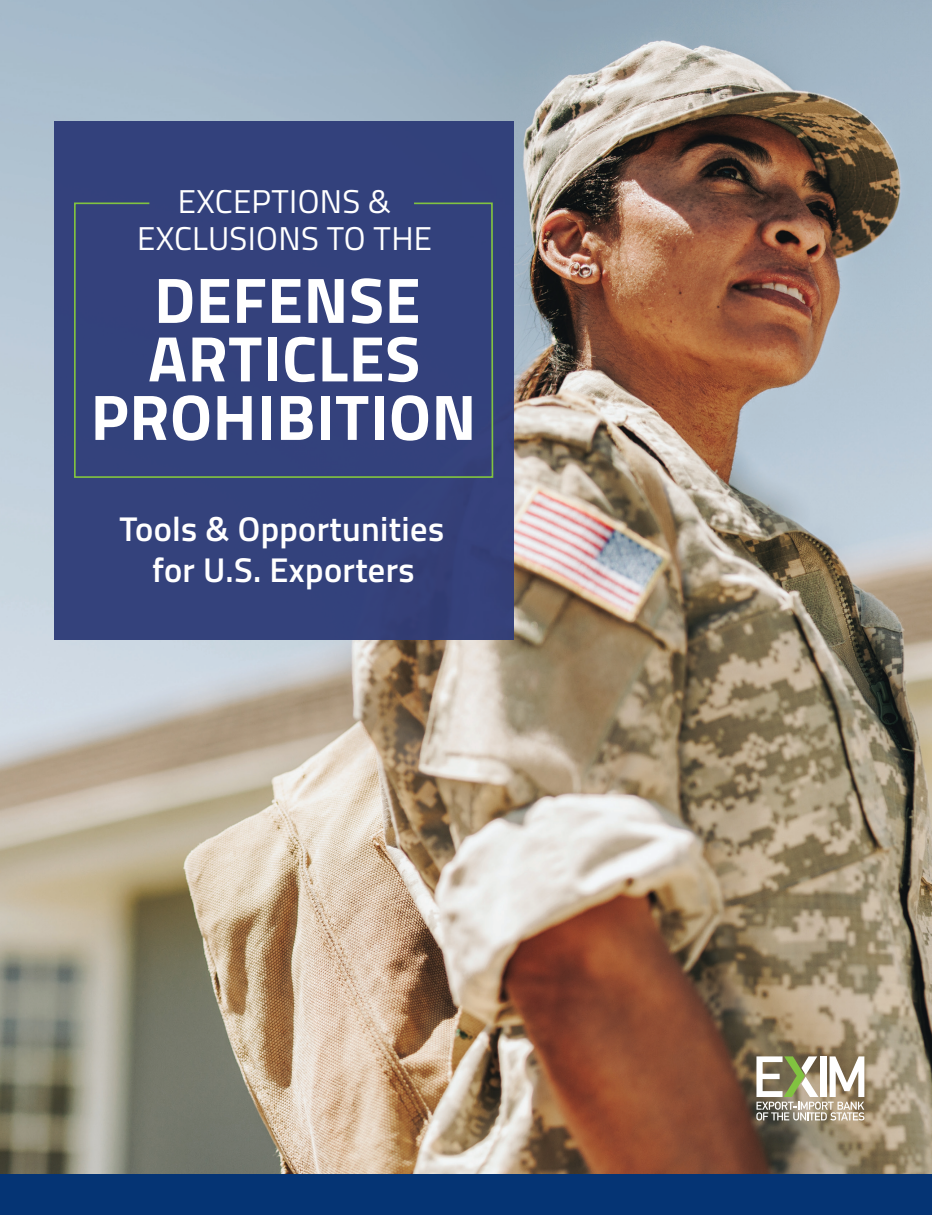
<style>
.page{position:relative;width:932px;height:1215px;background:#fff}
.page>*{position:absolute;margin:0;border:0;box-sizing:border-box;transform-origin:0 0}
.t1{font:700 64.5px/58.5px "Titillium Web";letter-spacing:.01em;color:#fff;text-align:center}
.t2{font:600 34.35px/40.7px "Titillium Web";letter-spacing:.01em;color:#fff;text-align:center}
.t3{font:33px/36.3px "Titillium Web";letter-spacing:.01em;color:#fff;text-align:center}
</style>
<div class="page">
<img style="left:0;top:0;width:932px;height:1174px">
<svg style="left:756px;top:1056px;width:108px;height:65px"></svg>
<div style="left:0;top:1174px;width:932px;height:41px;background:#053474"></div>
<div style="left:54px;top:122px;width:459px;height:518px;background:#34417c"></div>
<div style="left:73px;top:202px;width:421px;height:277px;background:#33417c"></div>
<p class="t3" style="left:137px;top:182px;width:296px">EXCEPTIONS &amp;<br>EXCLUSIONS TO THE</p>
<h1 class="t1" style="left:91px;top:268px;width:387px">DEFENSE<br>ARTICLES<br>PROHIBITION</h1>
<p class="t2" style="left:119px;top:507px;width:326px">Tools &amp; Opportunities for U.S. Exporters</p>
</div>
